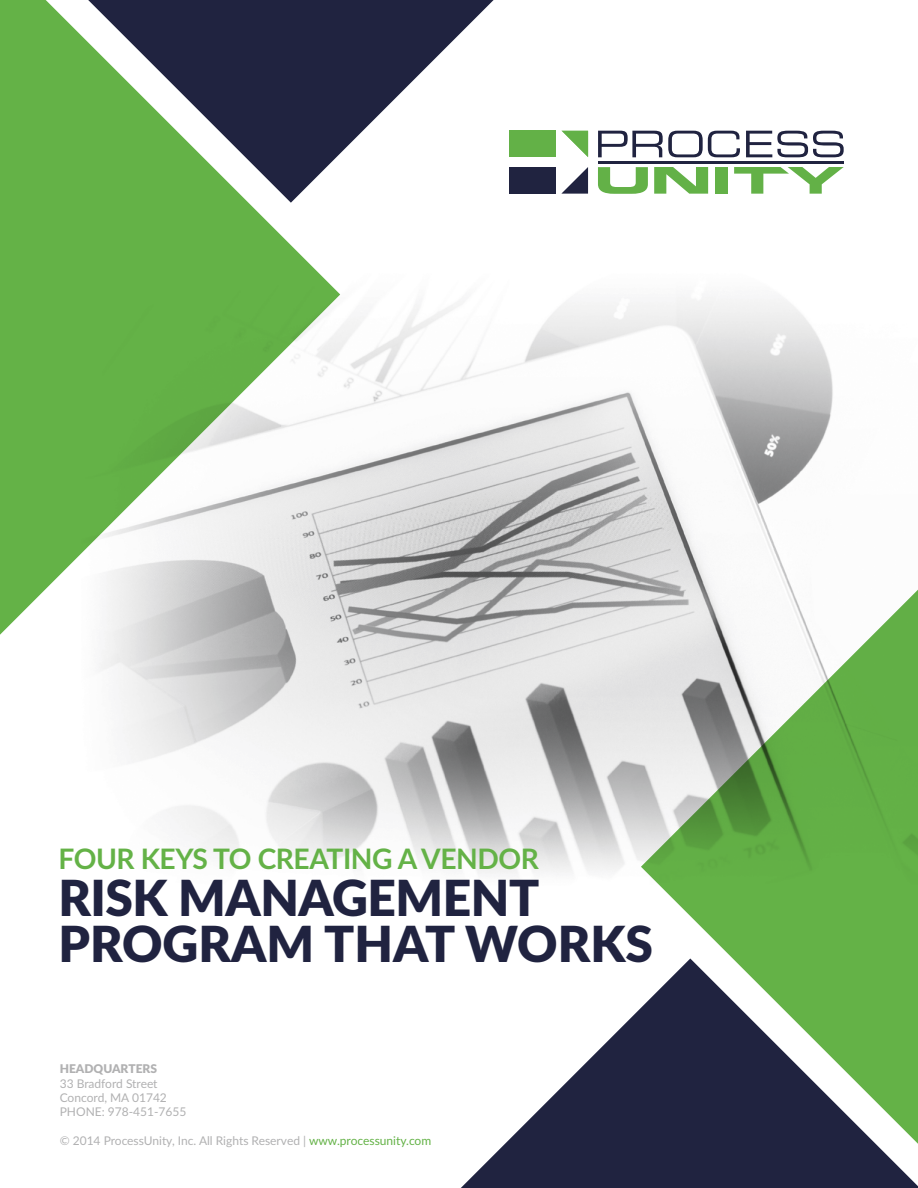
<style>
.page{position:relative;width:918px;height:1188px;background:#fff}
.page>*{position:absolute;margin:0;border:0;box-sizing:border-box;transform-origin:0 0}
.t1{font:900 49.8px/46.5px "Lato";letter-spacing:-.01em;color:#202340}
.t2{font:700 28.2px "Lato";letter-spacing:-.015em;color:#64b247}
.t3{font:12px/14.4px "Lato";color:#b1b1b2}
.t4{font:900 12px "Lato";color:#b1b1b2}
.s1{color:#64b247}
</style>
<div class="page">
<img style="left:99px;top:297px;width:734px;height:577px">
<svg style="left:641px;top:576px;width:277px;height:382px;fill:#64b247"></svg>
<svg style="left:461px;top:958px;width:457px;height:230px;fill:#252844"></svg>
<svg style="left:340px;top:0;width:154px;height:154px"></svg>
<svg style="left:0;top:0;width:340px;height:652px;fill:#64b247"></svg>
<svg style="left:598px;top:131px;width:142px;height:26px"></svg>
<svg style="left:746px;top:131px;width:98px;height:26px"></svg>
<svg style="left:598px;top:167px;width:50px;height:27px"></svg>
<svg style="left:654px;top:167px;width:54px;height:27px"></svg>
<div style="left:715px;top:167px;width:13px;height:27px;background:#63b147"></div>
<svg style="left:734px;top:167px;width:110px;height:27px"></svg>
<div style="left:509px;top:167px;width:46px;height:27px;background:#202340"></div>
<svg style="left:561px;top:167px;width:27px;height:27px"></svg>
<hr style="left:598px;top:161px;width:246px;height:2px;background:#202340">
<svg style="left:562px;top:131px;width:26px;height:26px"></svg>
<div style="left:509px;top:131px;width:46px;height:26px;background:#63b147"></div>
<h2 class="t2" style="left:58px;top:838px;width:482px">FOUR KEYS TO CREATING A VENDOR</h2>
<h1 class="t1" style="left:58px;top:872px;width:596px">RISK MANAGEMENT<br>PROGRAM THAT WORKS</h1>
<p class="t4" style="left:60px;top:1060px;width:99px">HEADQUARTERS</p>
<p class="t3" style="left:60px;top:1075px;width:128px">33 Bradford Street<br>Concord, MA 01742<br>PHONE: 978-451-7655</p>
<p class="t3" style="left:60px;top:1133px;width:373px">© 2014 ProcessUnity, Inc. All Rights Reserved | <span class="s1">www.processunity.com</span></p>
</div>
